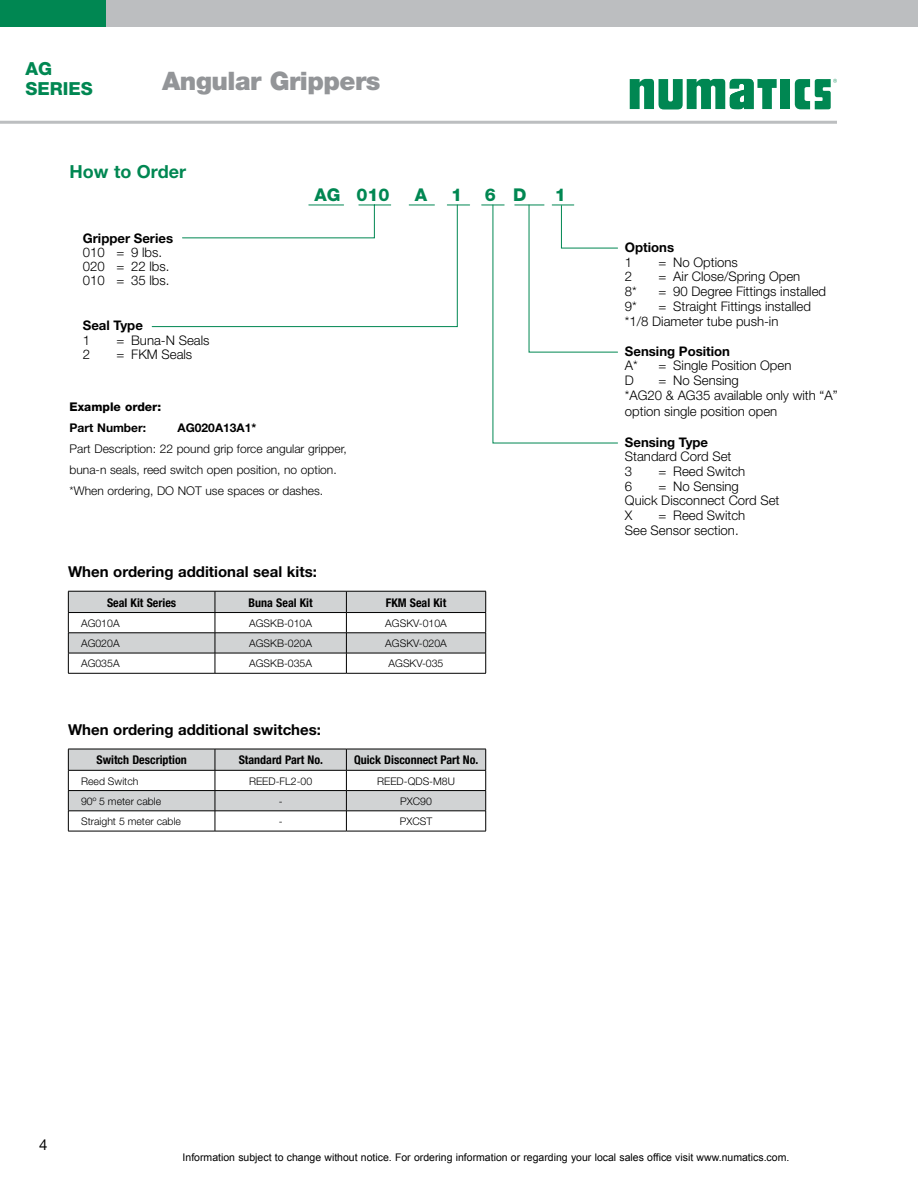
<style>
.page{position:relative;width:918px;height:1188px;background:#fff}
.page>*{position:absolute;margin:0;border:0;box-sizing:border-box;transform-origin:0 0}
.t1{font:900 25.5px "Helvetica Neue";letter-spacing:-.02em;color:#939598}
.t2{font:700 18px "Helvetica Neue";color:#008752}
.t3{font:800 18px/19.5px "Helvetica Neue";color:#008752}
.t4{font:800 17.7px "Helvetica Neue";color:#008752}
.t5{font:700 15px "Helvetica Neue";color:#000}
.t6{font:15px "Helvetica Neue";color:#000}
.t7{font:300 13.2px/14.7px "Helvetica Neue";color:#000}
.t8{font:700 13.2px "Helvetica Neue";color:#000}
.t9{font:300 12px/21px "Helvetica Neue";color:#000}
.t10{font:700 condensed 12px "Helvetica Neue";color:#000}
.t11{font:700 12px "Helvetica Neue";color:#000}
.t12{font:800 12px "Helvetica Neue";color:#000}
.t13{font:300 10.5px "Helvetica Neue";color:#000}
.t14{font:10.5px "Arial";color:#000}
</style>
<div class="page">
<div style="left:780px;top:79px;width:10px;height:30px;background:#008752"></div>
<svg style="left:795px;top:79px;width:42px;height:30px"></svg>
<svg style="left:630px;top:79px;width:147px;height:31px"></svg>
<hr style="left:0;top:121px;width:837px;height:3px;background:#bcbec0">
<div style="left:0;top:0;width:107px;height:27px;background:#008752"></div>
<div style="left:106px;top:0;width:812px;height:27px;background:#bcbec0"></div>
<svg style="left:151px;top:204px;width:467px;height:240px"></svg>
<svg style="left:68px;top:591px;width:418px;height:82px"></svg>
<hr style="left:68px;top:673px;width:147px;height:1px;background:#000">
<hr style="left:215px;top:673px;width:131px;height:1px;background:#000">
<hr style="left:346px;top:673px;width:140px;height:1px;background:#000">
<svg style="left:68px;top:749px;width:418px;height:82px"></svg>
<hr style="left:68px;top:831px;width:147px;height:1px;background:#000">
<hr style="left:215px;top:831px;width:131px;height:1px;background:#000">
<hr style="left:346px;top:831px;width:140px;height:1px;background:#000">
<h2 class="t3" style="left:26px;top:59px;width:69px">AG<br>SERIES</h2>
<h1 class="t1" style="left:162px;top:66px;width:220px">Angular Grippers</h1>
<h2 class="t2" style="left:70px;top:160px;width:118px">How to Order</h2>
<p class="t8" style="left:83px;top:230px;width:92px">Gripper Series</p>
<p class="t7" style="left:83px;top:239px;width:23px;line-height:27.9px">010<br>010</p>
<p class="t7" style="left:131px;top:239px;width:40px;line-height:27.9px">9 lbs.<br>35 lbs.</p>
<p class="t7" style="left:83px;top:258px;width:23px">020</p>
<p class="t7" style="left:117px;top:239px;width:9px;line-height:27.9px">= =</p>
<p class="t7" style="left:131px;top:258px;width:40px">22 lbs.</p>
<p class="t7" style="left:117px;top:258px;width:9px">=</p>
<p class="t8" style="left:83px;top:317px;width:62px">Seal Type</p>
<p class="t7" style="left:83px;top:332px;width:9px">1</p>
<p class="t7" style="left:117px;top:332px;width:95px">= Buna-N Seals</p>
<p class="t7" style="left:83px;top:347px;width:9px">2</p>
<p class="t7" style="left:117px;top:347px;width:77px">= FKM Seals</p>
<h3 class="t4" style="left:314px;top:184px;width:77px">AG 010</h3>
<h3 class="t4" style="left:415px;top:184px;width:14px">A</h3>
<h3 class="t4" style="left:451px;top:184px;width:13px">1</h3>
<h3 class="t4" style="left:513px;top:184px;width:15px">D</h3>
<h3 class="t4" style="left:555px;top:184px;width:13px">1</h3>
<h3 class="t4" style="left:485px;top:184px;width:13px">6</h3>
<p class="t12" style="left:70px;top:399px;width:93px">Example order:</p>
<p class="t11" style="left:70px;top:420px;width:78px">Part Number:</p>
<p class="t11" style="left:178px;top:420px;width:80px">AG020A13A1*</p>
<p class="t9" style="left:70px;top:438px;width:279px">Part Description: 22 pound grip force angular gripper, buna-n seals, reed switch open position, no option. *When ordering, DO NOT use spaces or dashes.</p>
<p class="t5" style="left:68px;top:562px;width:250px">When ordering additional seal kits:</p>
<p class="t10" style="left:107px;top:595px;width:71px">Seal Kit Series</p>
<p class="t10" style="left:249px;top:595px;width:66px">Buna Seal Kit</p>
<p class="t10" style="left:386px;top:595px;width:62px">FKM Seal Kit</p>
<p class="t13" style="left:81px;top:617px;width:40px">AG010A</p>
<p class="t13" style="left:249px;top:617px;width:64px">AGSKB-010A</p>
<p class="t13" style="left:385px;top:617px;width:63px">AGSKV-010A</p>
<p class="t13" style="left:81px;top:637px;width:40px">AG020A</p>
<p class="t13" style="left:249px;top:637px;width:64px">AGSKB-020A</p>
<p class="t13" style="left:385px;top:637px;width:63px">AGSKV-020A</p>
<p class="t13" style="left:81px;top:657px;width:40px">AG035A</p>
<p class="t13" style="left:249px;top:657px;width:64px">AGSKB-035A</p>
<p class="t13" style="left:389px;top:657px;width:56px">AGSKV-035</p>
<p class="t5" style="left:68px;top:720px;width:254px">When ordering additional switches:</p>
<p class="t10" style="left:97px;top:753px;width:92px">Switch Description</p>
<p class="t10" style="left:239px;top:753px;width:86px">Standard Part No.</p>
<p class="t10" style="left:354px;top:753px;width:126px">Quick Disconnect Part No.</p>
<p class="t13" style="left:81px;top:774px;width:59px">Reed Switch</p>
<p class="t13" style="left:249px;top:774px;width:65px">REED-FL2-00</p>
<p class="t13" style="left:377px;top:774px;width:79px">REED-QDS-M8U</p>
<p class="t13" style="left:81px;top:795px;width:82px">90º 5 meter cable</p>
<p class="t13" style="left:279px;top:795px;width:5px">-</p>
<p class="t13" style="left:400px;top:795px;width:33px">PXC90</p>
<p class="t13" style="left:81px;top:815px;width:101px">Straight 5 meter cable</p>
<p class="t13" style="left:279px;top:815px;width:5px">-</p>
<p class="t13" style="left:400px;top:815px;width:34px">PXCST</p>
<p class="t8" style="left:625px;top:239px;width:51px">Options</p>
<p class="t7" style="left:673px;top:254px;width:66px">No Options</p>
<p class="t7" style="left:625px;top:254px;width:9px">1</p>
<p class="t7" style="left:659px;top:254px;width:9px">=</p>
<p class="t7" style="left:625px;top:269px;width:9px">2</p>
<p class="t7" style="left:659px;top:269px;width:143px">= Air Close/Spring Open</p>
<p class="t7" style="left:673px;top:284px;width:154px">90 Degree Fittings installed</p>
<p class="t7" style="left:625px;top:284px;width:13px">8*</p>
<p class="t7" style="left:625px;top:313px;width:155px">*1/8 Diameter tube push-in</p>
<p class="t7" style="left:659px;top:284px;width:9px">=</p>
<p class="t7" style="left:625px;top:299px;width:13px">9*</p>
<p class="t7" style="left:659px;top:299px;width:154px">= Straight Fittings installed</p>
<p class="t8" style="left:625px;top:343px;width:107px">Sensing Position</p>
<p class="t7" style="left:659px;top:358px;width:134px">= Single Position Open</p>
<p class="t7" style="left:625px;top:358px;width:14px">A*</p>
<p class="t7" style="left:625px;top:387px;width:214px;line-height:15.9px">*AG20 &amp; AG35 available only with “A” option single position open</p>
<p class="t7" style="left:625px;top:373px;width:11px">D</p>
<p class="t7" style="left:659px;top:373px;width:82px">= No Sensing</p>
<p class="t8" style="left:625px;top:434px;width:85px">Sensing Type</p>
<p class="t7" style="left:625px;top:449px;width:108px">Standard Cord Set<br>3</p>
<p class="t7" style="left:659px;top:464px;width:88px">= Reed Switch</p>
<p class="t7" style="left:625px;top:478px;width:156px;text-indent:34px">= No Sensing<br>Quick Disconnect Cord Set<br>X</p>
<p class="t7" style="left:625px;top:478px;width:9px">6</p>
<p class="t7" style="left:625px;top:508px;width:122px;text-indent:34px">= Reed Switch<br>See Sensor section.</p>
<p class="t6" style="left:39px;top:1136px;width:10px">4</p>
<p class="t14" style="left:183px;top:1151px;width:608px">Information subject to change without notice. For ordering information or regarding your local sales office visit www.numatics.com.</p>
</div>
